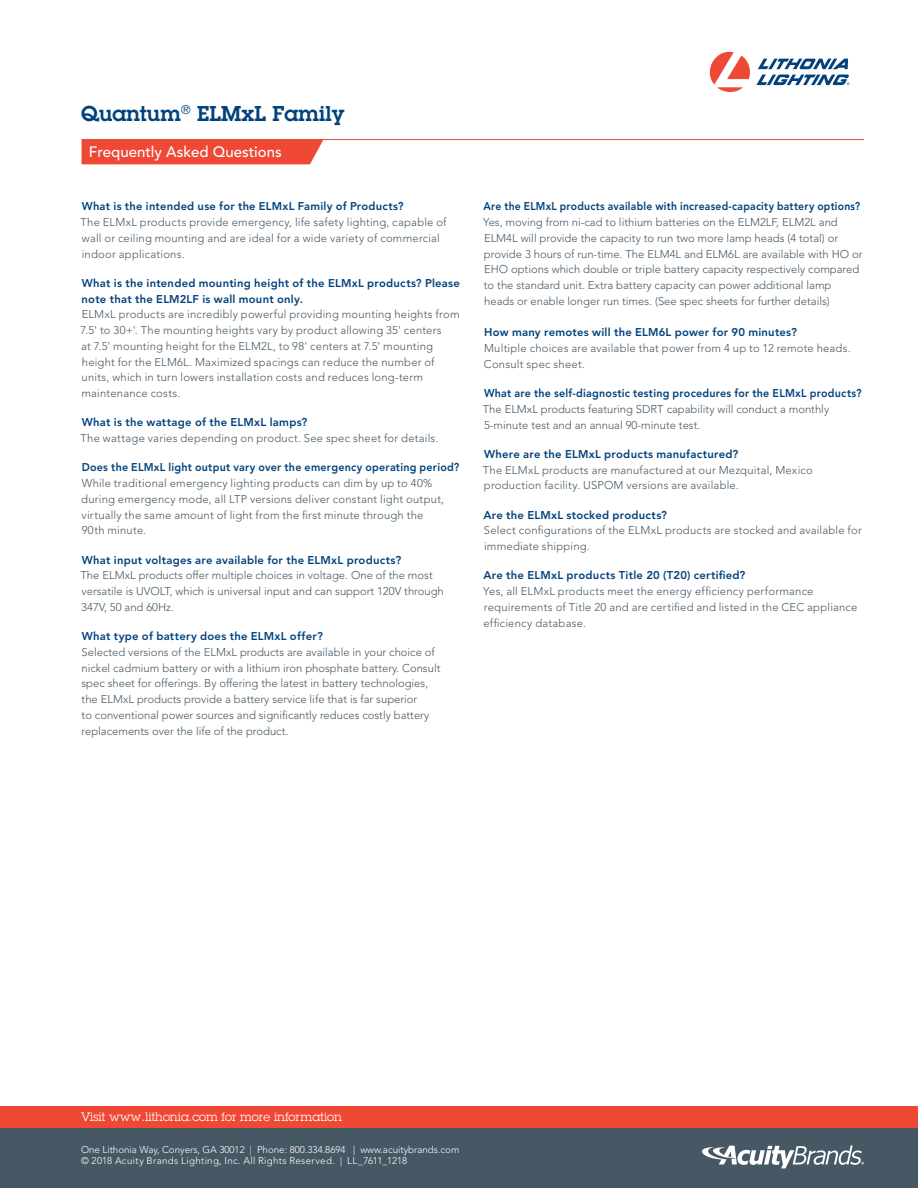
<style>
.page{position:relative;width:918px;height:1188px;background:#fff}
.page>*{position:absolute;margin:0;border:0;box-sizing:border-box;transform-origin:0 0}
.Subheads{font:600 21px "Lubalin Graph Std";color:#01427c}
.t1{font:500 15px "Avenir LT Std";color:#fff}
.t2{font:12px "Lubalin Graph Std";color:#fff}
.Answer_Gray{font:300 11.25px/15.8px "Avenir LT Std";letter-spacing:.01em;color:#475865}
.t3{font:800 11.25px/15.8px "Avenir LT Std";letter-spacing:.02em;color:#01427c}
.t4{font:800 11.25px "Avenir LT Std";letter-spacing:.02em;color:#01427c;scale:.95 1}
.t5{font:800 11.25px "Avenir LT Std";letter-spacing:.02em;color:#01427c;scale:.92 1}
.t6{font:300 9.75px "Avenir LT Std";color:#fff}
.t7{font:300 9.75px "Avenir LT Std";letter-spacing:.03em;color:#fff}
</style>
<div class="page">
<hr style="left:82px;top:139px;width:782px;height:1px;background:#ef4835">
<div style="left:82px;top:140px;width:241px;height:24px;background:#ef4835"></div>
<svg style="left:710px;top:52px;width:140px;height:40px"></svg>
<div style="left:0;top:1128px;width:918px;height:60px;background:#475865"></div>
<div style="left:0;top:1106px;width:918px;height:22px;background:#ef4835"></div>
<svg style="left:702px;top:1145px;width:162px;height:23px"></svg>
<p class="Subheads" style="left:81px;top:100px;width:265px">Quantum<sup>®</sup> ELMxL Family</p>
<p class="t1" style="left:89px;top:143px;width:194px">Frequently Asked Questions</p>
<p class="t3" style="left:82px;top:199px;width:323px">What is the intended use for the ELMxL Family of Products?</p>
<p class="Answer_Gray" style="left:81px;top:215px;width:368px">The ELMxL products provide emergency, life safety lighting, capable of wall or ceiling mounting and are ideal for a wide variety of commercial indoor applications.</p>
<p class="t3" style="left:82px;top:275px;width:380px">What is the intended mounting height of the ELMxL products? Please note that the ELM2LF is wall mount only.</p>
<p class="Answer_Gray" style="left:81px;top:307px;width:380px">ELMxL products are incredibly powerful providing mounting heights from 7.5' to 30+'. The mounting heights vary by product allowing 35' centers<br>at 7.5' mounting height for the ELM2L, to 98' centers at 7.5' mounting height for the ELM6L. Maximized spacings can reduce the number of units, which in turn lowers installation costs and reduces long-term maintenance costs.</p>
<p class="t3" style="left:82px;top:415px;width:227px">What is the wattage of the ELMxL lamps?</p>
<p class="Answer_Gray" style="left:81px;top:431px;width:359px">The wattage varies depending on product. See spec sheet for details.</p>
<p class="t4" style="left:82px;top:461px;width:399px">Does the ELMxL light output vary over the emergency operating period?</p>
<p class="Answer_Gray" style="left:81px;top:476px;width:365px">While traditional emergency lighting products can dim by up to 40% during emergency mode, all LTP versions deliver constant light output, virtually the same amount of light from the first minute through the 90th minute.</p>
<p class="t3" style="left:82px;top:552px;width:321px">What input voltages are available for the ELMxL products?</p>
<p class="Answer_Gray" style="left:81px;top:568px;width:365px">The ELMxL products offer multiple choices in voltage. One of the most versatile is UVOLT, which is universal input and can support 120V through<br>347V, 50 and 60Hz.</p>
<p class="t3" style="left:82px;top:628px;width:243px">What type of battery does the ELMxL offer?</p>
<p class="Answer_Gray" style="left:81px;top:644px;width:360px">Selected versions of the ELMxL products are available in your choice of nickel cadmium battery or with a lithium iron phosphate battery. Consult spec sheet for offerings. By offering the latest in battery technologies, the ELMxL products provide a battery service life that is far superior<br>to conventional power sources and significantly reduces costly battery replacements over the life of the product.</p>
<p class="t5" style="left:483px;top:200px;width:411px">Are the ELMxL products available with increased-capacity battery options?</p>
<p class="Answer_Gray" style="left:483px;top:215px;width:381px">Yes, moving from ni-cad to lithium batteries on the ELM2LF, ELM2L and ELM4L will provide the capacity to run two more lamp heads (4 total) or provide 3 hours of run-time. The ELM4L and ELM6L are available with HO or EHO options which double or triple battery capacity respectively compared to the standard unit. Extra battery capacity can power additional lamp heads or enable longer run times. (See spec sheets for further details)</p>
<p class="t3" style="left:484px;top:325px;width:314px">How many remotes will the ELM6L power for 90 minutes?</p>
<p class="Answer_Gray" style="left:484px;top:341px;width:368px">Multiple choices are available that power from 4 up to 12 remote heads.<br>Consult spec sheet.</p>
<p class="t4" style="left:484px;top:387px;width:399px">What are the self-diagnostic testing procedures for the ELMxL products?</p>
<p class="Answer_Gray" style="left:483px;top:401px;width:348px">The ELMxL products featuring SDRT capability will conduct a monthly<br>5-minute test and an annual 90-minute test.</p>
<p class="t3" style="left:484px;top:446px;width:256px">Where are the ELMxL products manufactured?</p>
<p class="Answer_Gray" style="left:483px;top:462px;width:332px">The ELMxL products are manufactured at our Mezquital, Mexico production facility. USPOM versions are available.</p>
<p class="t3" style="left:483px;top:507px;width:185px">Are the ELMxL stocked products?</p>
<p class="Answer_Gray" style="left:484px;top:523px;width:379px">Select configurations of the ELMxL products are stocked and available for immediate shipping.</p>
<p class="t3" style="left:483px;top:568px;width:264px">Are the ELMxL products Title 20 (T20) certified?</p>
<p class="Answer_Gray" style="left:483px;top:584px;width:376px">Yes, all ELMxL products meet the energy efficiency performance requirements of Title 20 and are certified and listed in the CEC appliance efficiency database.</p>
<p class="t2" style="left:81px;top:1109px;width:263px">Visit www.lithonia.com for more information</p>
<p class="t6" style="left:81px;top:1143px;width:380px">One Lithonia Way, Conyers, GA 30012 | Phone: 800.334.8694 | www.acuitybrands.com</p>
<p class="t7" style="left:81px;top:1155px;width:328px">© 2018 Acuity Brands Lighting, Inc. All Rights Reserved. | LL_7611_1218</p>
</div>
